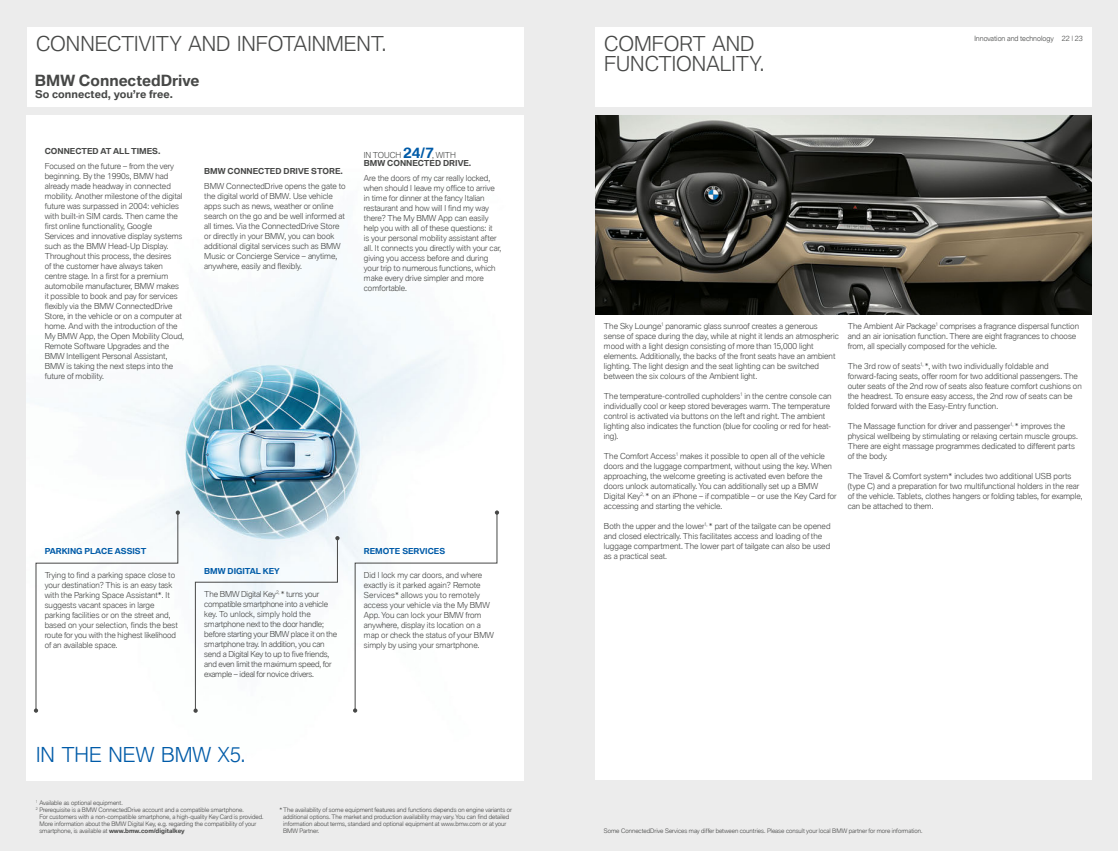
<style>
.page{position:relative;width:1118px;height:851px;background:#fff}
.page>*{position:absolute;margin:0;border:0;box-sizing:border-box;transform-origin:0 0}
.t1{font:300 20px/20px "BMW Type Global Pro";color:#474847}
.t2{font:300 20px "BMW Type Global Pro";color:#005ba8}
.t3{font:700 15px "BMW Type Global Pro";color:#474847}
.t4{font:700 10.5px "BMW Type Global Pro";letter-spacing:.01em;color:#474847}
.t5{font:300 8px/10px "BMW Type Global Pro";color:#474847}
.t6{font:300 8px/10px "BMW Type Global Pro";letter-spacing:-.02em;color:#474847}
.t7{font:700 8px/8px "BMW Type Global Pro";color:#474847}
.t8{font:700 8px "BMW Type Global Pro";color:#005ba8}
.t9{font:300 7px "BMW Type Global Pro";color:#474847}
.t10{font:300 6px/7px "BMW Type Global Pro";color:#474847}
.s1{font-weight:300}
.s2{font-size:14px;color:#005ba8}
.s3{font-weight:700}
</style>
<div class="page">
<div style="left:0;top:0;width:559px;height:851px;background:#ececec"></div>
<div style="left:27px;top:27px;width:496px;height:80px;background:#fff"></div>
<img style="left:27px;top:116px;width:496px;height:664px">
<div style="left:34px;top:510px;width:146px;height:202px;background:#fdfffe"></div>
<svg style="left:193px;top:536px;width:146px;height:177px"></svg>
<div style="left:353px;top:510px;width:146px;height:202px;background:#fff"></div>
<div style="left:559px;top:0;width:558px;height:851px;background:#ececec"></div>
<div style="left:595px;top:116px;width:496px;height:664px;background:#fff"></div>
<div style="left:595px;top:27px;width:496px;height:80px;background:#fff"></div>
<img style="left:595px;top:116px;width:496px;height:198px">
<h1 class="t1" style="left:36px;top:35px;width:352px">CONNECTIVITY AND INFOTAINMENT.</h1>
<h2 class="t3" style="left:35px;top:72px;width:166px">BMW ConnectedDrive</h2>
<h3 class="t4" style="left:35px;top:88px;width:139px">So connected, you’re free.</h3>
<p class="t7" style="left:45px;top:147px;width:117px">CONNECTED AT ALL TIMES.</p>
<p class="t5" style="left:45px;top:161px;width:141px">Focused on the future – from the very beginning. By the 1990s, BMW had already made headway in connected mobility. Another milestone of the digital future was surpassed in 2004: vehicles with built-in SIM cards. Then came the first online functionality, Google<br>Services and innovative display systems such as the BMW Head-Up Display.<br>Throughout this process, the desires<br>of the customer have always taken centre stage. In a first for a premium automobile manufacturer, BMW makes it possible to book and pay for services flexibly via the BMW ConnectedDrive Store, in the vehicle or on a computer at home. And with the introduction of the My BMW App, the Open Mobility Cloud, Remote Software Upgrades and the BMW Intelligent Personal Assistant, BMW is taking the next steps into the future of mobility.</p>
<p class="t7" style="left:204px;top:167px;width:140px">BMW CONNECTED DRIVE STORE.</p>
<p class="t5" style="left:204px;top:181px;width:143px">BMW ConnectedDrive opens the gate to the digital world of BMW. Use vehicle apps such as news, weather or online search on the go and be well informed at all times. Via the ConnectedDrive Store or directly in your BMW, you can book additional digital services such as BMW Music or Concierge Service – anytime, anywhere, easily and flexibly.</p>
<p class="t7" style="left:364px;top:152px;width:109px"><span class="s1">IN TOUCH</span> <span class="s2">24/7</span><span class="s1">, WITH<br></span>BMW CONNECTED DRIVE.</p>
<p class="t5" style="left:364px;top:174px;width:139px">Are the doors of my car really locked, when should I leave my office to arrive in time for dinner at the fancy Italian restaurant and how will I find my way there? The My BMW App can easily help you with all of these questions: it<br>is your personal mobility assistant after all. It connects you directly with your car, giving you access before and during your trip to numerous functions, which make every drive simpler and more comfortable.</p>
<p class="t8" style="left:45px;top:547px;width:103px">PARKING PLACE ASSIST</p>
<p class="t5" style="left:45px;top:571px;width:135px">Trying to find a parking space close to your destination? This is an easy task with the Parking Space Assistant*. It suggests vacant spaces in large parking facilities or on the street and, based on your selection, finds the best route for you with the highest likelihood of an available space.</p>
<p class="t5" style="left:364px;top:571px;width:131px">Did I lock my car doors, and where exactly is it parked again? Remote<br>Services* allows you to remotely access your vehicle via the My BMW<br>App. You can lock your BMW from anywhere, display its location on a map or check the status of your BMW simply by using your smartphone.</p>
<p class="t8" style="left:364px;top:547px;width:83px">REMOTE SERVICES</p>
<p class="t8" style="left:204px;top:566px;width:77px">BMW DIGITAL KEY</p>
<p class="t6" style="left:204px;top:589px;width:134px">The BMW Digital Key<sup>2,</sup> * turns your compatible smartphone into a vehicle key. To unlock, simply hold the smartphone next to the door handle; before starting your BMW place it on the smartphone tray. In addition, you can send a Digital Key to up to five friends, and even limit the maximum speed, for example – ideal for novice drivers.</p>
<h1 class="t2" style="left:36px;top:741px;width:211px">IN THE NEW BMW X5.</h1>
<p class="t10" style="left:36px;top:800px;width:88px"><sup>1</sup> Available as optional equipment.</p>
<p class="t10" style="left:36px;top:807px;width:209px"><sup>2</sup> Prerequisite is a BMW ConnectedDrive account and a compatible smartphone.</p>
<p class="t10" style="left:39px;top:814px;width:225px">For customers with a non-compatible smartphone, a high-quality Key Card is provided.</p>
<p class="t10" style="left:39px;top:821px;width:218px">More information about the BMW Digital Key, e.g. regarding the compatibility of your</p>
<p class="t10" style="left:39px;top:828px;width:147px">smartphone, is available at <span class="s3">www.bmw.com/digitalkey</span></p>
<p class="t10" style="left:283px;top:807px;width:230px;text-indent:-4px">*The availability of some equipment features and functions depends on engine variants or additional options. The market and production availability may vary. You can find detailed information about terms, standard and optional equipment at www.bmw.com or at your BMW Partner.</p>
<h1 class="t1" style="left:604px;top:35px;width:162px">COMFORT AND<br>FUNCTIONALITY.</h1>
<p class="t9" style="left:974px;top:34px;width:110px">Innovation and technology 22 | 23</p>
<p class="t5" style="left:603px;top:321px;width:236px">The Sky Lounge<sup>1</sup> panoramic glass sunroof creates a generous sense of space during the day, while at night it lends an atmospheric mood with a light design consisting of more than 15,000 light elements. Additionally, the backs of the front seats have an ambient lighting. The light design and the seat lighting can be switched between the six colours of the Ambient light.</p>
<p class="t5" style="left:603px;top:391px;width:229px">The temperature-controlled cupholders<sup>1</sup> in the centre console can individually cool or keep stored beverages warm. The temperature control is activated via buttons on the left and right. The ambient lighting also indicates the function (blue for cooling or red for heat&shy;ing).</p>
<p class="t5" style="left:603px;top:451px;width:234px">The Comfort Access<sup>1</sup> makes it possible to open all of the vehicle doors and the luggage compartment, without using the key. When approaching, the welcome greeting is activated even before the doors unlock automatically. You can additionally set up a BMW Digital Key<sup>2,</sup> * on an iPhone – if compatible – or use the Key Card for accessing and starting the vehicle.</p>
<p class="t5" style="left:603px;top:521px;width:228px">Both the upper and the lower<sup>1,</sup> * part of the tailgate can be opened and closed electrically. This facilitates access and loading of the luggage compartment. The lower part of tailgate can also be used as a practical seat.</p>
<p class="t5" style="left:847px;top:321px;width:233px">The Ambient Air Package<sup>1</sup> comprises a fragrance dispersal function and an air ionisation function. There are eight fragrances to choose from, all specially composed for the vehicle.</p>
<p class="t5" style="left:847px;top:361px;width:235px">The 3rd row of seats<sup>1,</sup> *, with two individually foldable and forward-facing seats, offer room for two additional passengers. The outer seats of the 2nd row of seats also feature comfort cushions on the headrest. To ensure easy access, the 2nd row of seats can be folded forward with the Easy-Entry function.</p>
<p class="t5" style="left:847px;top:421px;width:232px">The Massage function for driver and passenger<sup>1,</sup> * improves the physical wellbeing by stimulating or relaxing certain muscle groups.<br>There are eight massage programmes dedicated to different parts of the body.</p>
<p class="t5" style="left:847px;top:471px;width:236px">The Travel &amp; Comfort system* includes two additional USB ports (type C) and a preparation for two multifunctional holders in the rear of the vehicle. Tablets, clothes hangers or folding tables, for example, can be attached to them.</p>
<p class="t10" style="left:603px;top:828px;width:320px">Some ConnectedDrive Services may differ between countries. Please consult your local BMW partner for more information.</p>
</div>
